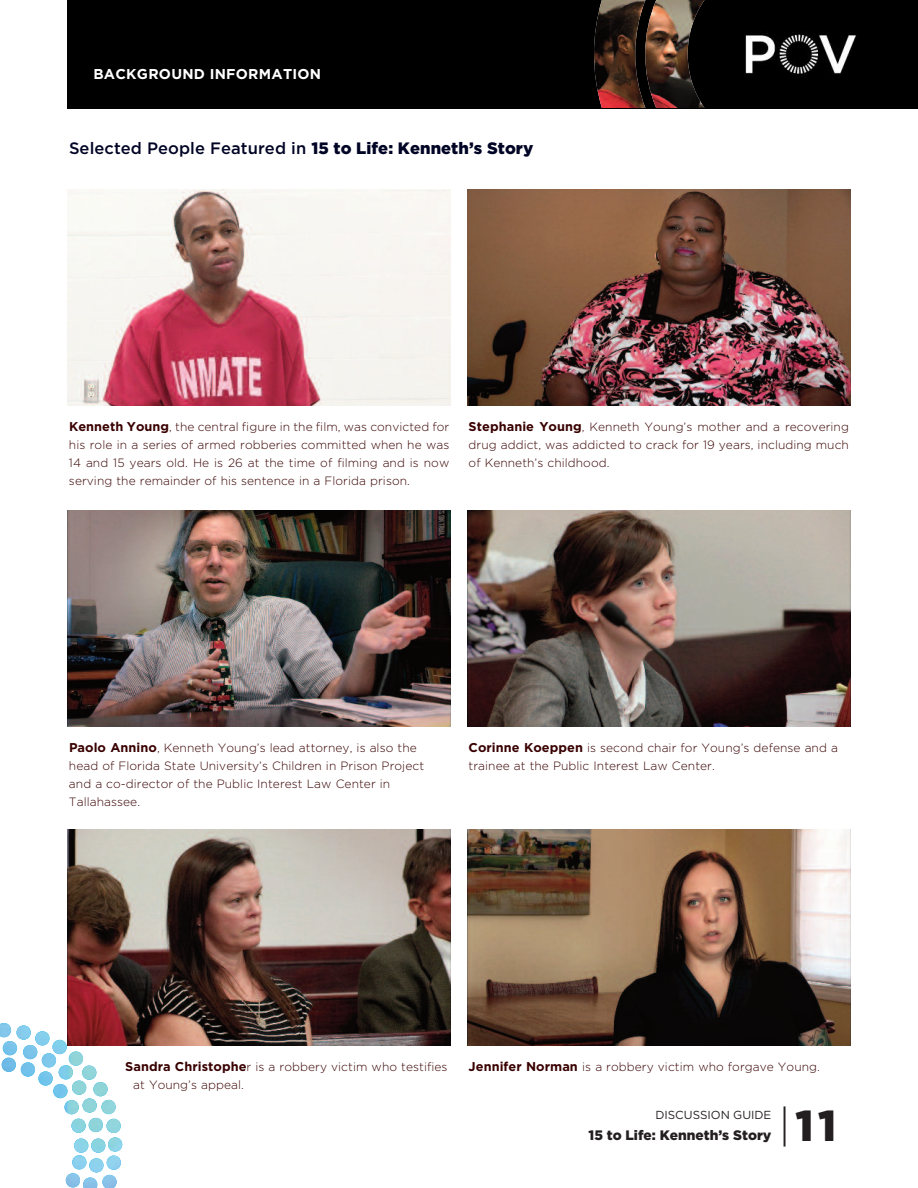
<style>
.page{position:relative;width:918px;height:1188px;background:#fff}
.page>*{position:absolute;margin:0;border:0;box-sizing:border-box;transform-origin:0 0}
.t1{font:900 43.35px "Gotham";color:#231f20}
.t2{font:500 16.5px "Gotham";letter-spacing:.005em;color:#000424}
.t3{font:700 14.25px "Gotham";letter-spacing:.02em;color:#fff}
.t4{font:900 13.65px "Gotham";color:#231f20}
.t5{font:300 12px/18px "Gotham";letter-spacing:.005em;color:#390000}
.t6{font:11.7px "Gotham";color:#231f20}
.s1{font-weight:900}
.s2{font-weight:700;font-size:12.75px}
.s3{font-weight:300}
</style>
<div class="page">
<div style="left:68px;top:0;width:850px;height:108px;background:#000"></div>
<img style="left:745px;top:33px;width:112px;height:43px">
<img style="left:594px;top:0;width:110px;height:108px">
<img style="left:68px;top:190px;width:383px;height:216px">
<img style="left:467px;top:190px;width:383px;height:216px">
<img style="left:68px;top:511px;width:383px;height:216px">
<img style="left:467px;top:511px;width:383px;height:216px">
<img style="left:68px;top:830px;width:383px;height:216px">
<img style="left:467px;top:830px;width:383px;height:216px">
<svg style="left:65px;top:1023px;width:57px;height:165px"></svg>
<img style="left:0;top:1023px;width:107px;height:110px">
<p class="t3" style="left:93px;top:66px;width:229px">BACKGROUND INFORMATION</p>
<h2 class="t2" style="left:69px;top:139px;width:466px">Selected People Featured in <span class="s1">15 to Life: Kenneth’s Story</span></h2>
<p class="t5" style="left:69px;top:418px;width:382px;text-align:justify"><span class="s2">Kenneth Young</span>, the central figure in the film, was convicted for his role in a series of armed robberies committed when he was 14 and 15 years old. He is 26 at the time of filming and is now serving the remainder of his sentence in a Florida prison.</p>
<p class="t5" style="left:469px;top:418px;width:382px;text-align:justify"><span class="s2">Stephanie Young</span>, Kenneth Young’s mother and a recovering drug addict, was addicted to crack for 19 years, including much of Kenneth’s childhood.</p>
<p class="t5" style="left:69px;top:739px;width:357px"><span class="s2">Paolo Annino</span>, Kenneth Young’s lead attorney, is also the head of Florida State University’s Children in Prison Project and a co-director of the Public Interest Law Center in Tallahassee.</p>
<p class="t5" style="left:469px;top:739px;width:371px"><span class="s2">Corinne Koeppen</span> is second chair for Young’s defense and a trainee at the Public Interest Law Center.</p>
<p class="t5" style="left:133px;top:1057px;width:316px;text-indent:-8px"><span class="s2">Sandra Christophe</span>r is a robbery victim who testifies at Young’s appeal.</p>
<p class="t5" style="left:469px;top:1057px;width:353px"><span class="s2">Jennifer Norman</span> is a robbery victim who forgave Young.</p>
<p class="t6" style="left:655px;top:1108px;width:117px">DISCUSSION GUIDE</p>
<p class="t4" style="left:589px;top:1127px;width:184px">15 to Life: Kenneth’s Story</p>
<h1 class="t1" style="left:779px;top:1100px;width:60px"><span class="s3">|</span>11</h1>
</div>
